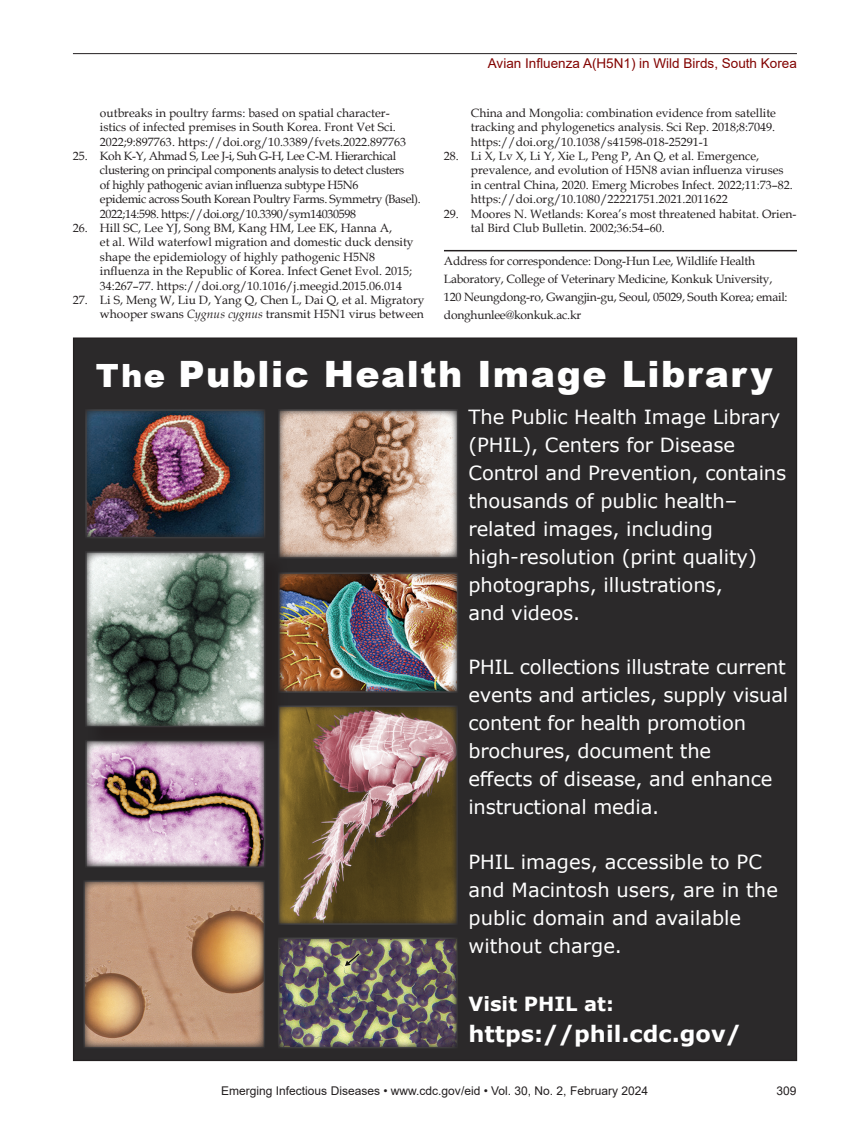
<style>
.page{position:relative;width:851px;height:1134px;background:#fff}
.page>*{position:absolute;margin:0;border:0;box-sizing:border-box;transform-origin:0 0}
.t1{font:900 36.3px "Arial";letter-spacing:.04em;color:#fff}
.t2{font:700 22.5px "Verdana";color:#fff}
.t3{font:19.5px/27.9px "Verdana";letter-spacing:-.005em;color:#fff}
.t4{font:700 19.5px "Verdana";color:#fff}
.t5{font:13.5px "Arial";color:#820301}
.t6{font:12px/14.4px "Book Antiqua";color:#231f20}
.t7{font:12px/14.4px "Book Antiqua";letter-spacing:-.03em;color:#231f20}
.t8{font:12px/18px "Book Antiqua";letter-spacing:-.02em;color:#231f20}
.t9{font:12px "Arial";color:#231f20}
.s1{font-style:italic}
.s2{font-size:32.1px}
</style>
<div class="page">
<hr style="left:73px;top:53px;width:723px;height:1px;background:#231f20">
<hr style="left:444px;top:250px;width:353px;height:1px;background:#231f20">
<div style="left:74px;top:338px;width:722px;height:722px;background:#2b292a"></div>
<img style="left:88px;top:412px;width:174px;height:124px">
<div style="left:85px;top:409px;width:180px;height:130px;border:2px solid #636366"></div>
<img style="left:287px;top:575px;width:168px;height:115px">
<div style="left:278px;top:572px;width:180px;height:121px;border:2px solid #636366"></div>
<img style="left:281px;top:412px;width:174px;height:144px">
<div style="left:278px;top:409px;width:180px;height:150px;border:2px solid #636366"></div>
<img style="left:281px;top:940px;width:174px;height:106px">
<div style="left:278px;top:937px;width:180px;height:112px;border:2px solid #636366"></div>
<img style="left:88px;top:750px;width:174px;height:115px">
<div style="left:85px;top:740px;width:180px;height:128px;border:2px solid #636366"></div>
<div style="left:88px;top:554px;width:199px;height:196px;background:#231f20;opacity:.75"></div>
<img style="left:88px;top:554px;width:174px;height:170px">
<div style="left:85px;top:551px;width:180px;height:176px;border:2px solid #636366"></div>
<img style="left:281px;top:708px;width:174px;height:214px">
<div style="left:278px;top:705px;width:180px;height:220px;border:2px solid #636366"></div>
<img style="left:86px;top:883px;width:176px;height:163px">
<div style="left:83px;top:880px;width:182px;height:169px;border:2px solid #636366"></div>
<p class="t6" style="left:100px;top:105px;width:308px">outbreaks in poultry farms: based on spatial character&shy;istics of infected premises in South Korea. Front Vet Sci.<br>2022;9:897763. https://doi.org/10.3389/fvets.2022.897763</p>
<p class="t7" style="left:100px;top:148px;width:322px;text-indent:-27px">25. Koh K-Y, Ahmad S, Lee J-i, Suh G-H, Lee C-M. Hierarchical clustering on principal components analysis to detect clusters<br>of highly pathogenic avian influenza subtype H5N6<br>epidemic across South Korean Poultry Farms. Symmetry (Basel).<br>2022;14:598. https://doi.org/10.3390/sym14030598</p>
<p class="t6" style="left:100px;top:220px;width:315px;text-indent:-27px">26. Hill SC, Lee YJ, Song BM, Kang HM, Lee EK, Hanna A,<br>et al. Wild waterfowl migration and domestic duck density shape the epidemiology of highly pathogenic H5N8 influenza in the Republic of Korea. Infect Genet Evol. 2015; 34:267–77. https://doi.org/10.1016/j.meegid.2015.06.014</p>
<p class="t6" style="left:73px;top:292px;width:353px;text-align:right">27. Li S, Meng W, Liu D, Yang Q, Chen L, Dai Q, et al. Migratory whooper swans <span class="s1">Cygnus cygnus</span> transmit H5N1 virus between</p>
<p class="t5" style="left:488px;top:54px;width:310px">Avian Influenza A(H5N1) in Wild Birds, South Korea</p>
<p class="t6" style="left:471px;top:105px;width:306px;text-align:justify">China and Mongolia: combination evidence from satellite tracking and phylogenetics analysis. Sci Rep. 2018;8:7049. https://doi.org/10.1038/s41598-018-25291-1</p>
<p class="t6" style="left:471px;top:148px;width:323px;text-indent:-27px">28. Li X, Lv X, Li Y, Xie L, Peng P, An Q, et al. Emergence, prevalence, and evolution of H5N8 avian influenza viruses in central China, 2020. Emerg Microbes Infect. 2022;11:73–82. https://doi.org/10.1080/22221751.2021.2011622</p>
<p class="t6" style="left:471px;top:206px;width:327px;text-indent:-27px">29. Moores N. Wetlands: Korea’s most threatened habitat. Orien&shy;tal Bird Club Bulletin. 2002;36:54–60.</p>
<p class="t8" style="left:444px;top:252px;width:345px">Address for correspondence: Dong-Hun Lee, Wildlife Health Laboratory, College of Veterinary Medicine, Konkuk University, 120 Neungdong-ro, Gwangjin-gu, Seoul, 05029, South Korea; email: donghunlee@konkuk.ac.kr</p>
<h1 class="t1" style="left:96px;top:348px;width:678px"><span class="s2">The</span> Public Health Image Library</h1>
<h3 class="t3" style="left:468px;top:403px;width:319px">The Public Health Image Library (PHIL), Centers for Disease<br>Control and Prevention, contains thousands of public health– related images, including high-resolution (print quality) photographs, illustrations,<br>and videos.</h3>
<h3 class="t3" style="left:468px;top:653px;width:321px">PHIL collections illustrate current events and articles, supply visual content for health promotion brochures, document the<br>effects of disease, and enhance instructional media.</h3>
<h3 class="t3" style="left:468px;top:848px;width:311px">PHIL images, accessible to PC and Macintosh users, are in the public domain and available without charge.</h3>
<h3 class="t4" style="left:468px;top:990px;width:147px">Visit PHIL at:</h3>
<h2 class="t2" style="left:468px;top:1018px;width:274px">https://phil.cdc.gov/</h2>
<p class="t9" style="left:221px;top:1083px;width:428px">Emerging Infectious Diseases • www.cdc.gov/eid • Vol. 30, No. 2, February 2024</p>
<p class="t9" style="left:776px;top:1083px;width:22px">309</p>
</div>
